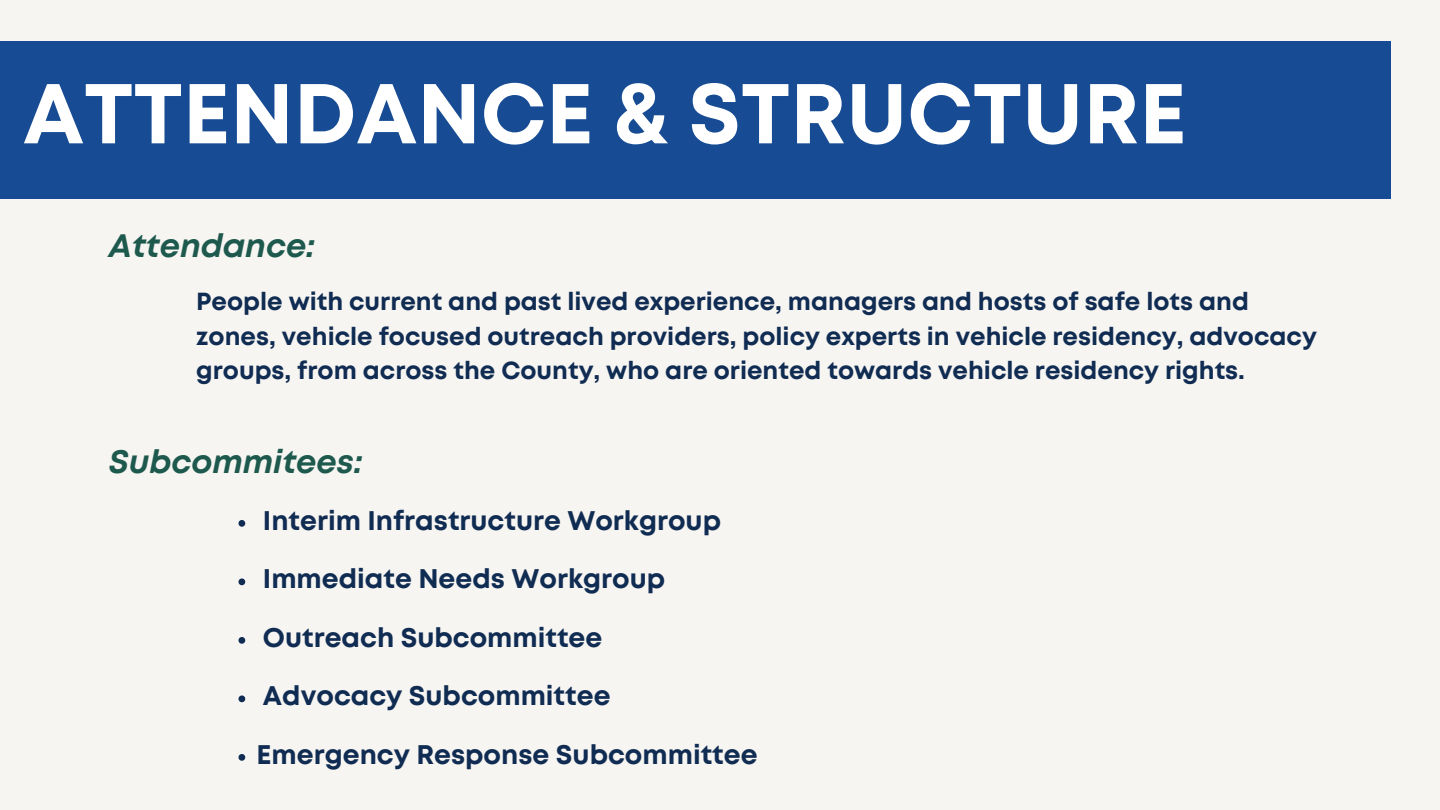
<style>
.page{position:relative;width:1440px;height:810px;background:#f7f5f2}
.page>*{position:absolute;margin:0;border:0;box-sizing:border-box;transform-origin:0 0}
.t1{font:700 84.6px "Mont";color:#fff}
.t2{font:italic 700 32.4px "Mont";color:#1e594e}
.t3{font:700 26.9px "Mont";color:#102c52}
.t4{font:700 24.7px/34.4px "Mont";color:#102c52}
</style>
<div class="page">
<div style="left:0;top:41px;width:1391px;height:158px;background:#174c94"></div>
<svg style="left:239px;top:520px;width:6px;height:7px"></svg>
<svg style="left:239px;top:578px;width:6px;height:7px"></svg>
<svg style="left:239px;top:637px;width:6px;height:7px"></svg>
<svg style="left:239px;top:695px;width:6px;height:7px"></svg>
<svg style="left:239px;top:754px;width:6px;height:7px"></svg>
<p class="t1" style="left:23px;top:82px;width:1165px">ATTENDANCE &amp; STRUCTURE</p>
<p class="t2" style="left:109px;top:233px;width:208px">Attendance:</p>
<p class="t4" style="left:196px;top:286px;width:1122px">People with current and past lived experience, managers and hosts of safe lots and zones, vehicle focused outreach providers, policy experts in vehicle residency, advocacy groups, from across the County, who are oriented towards vehicle residency rights.</p>
<p class="t2" style="left:109px;top:450px;width:255px">Subcommitees:</p>
<p class="t3" style="left:263px;top:510px;width:460px">Interim Infrastructure Workgroup</p>
<p class="t3" style="left:263px;top:569px;width:404px">Immediate Needs Workgroup</p>
<p class="t3" style="left:263px;top:627px;width:341px">Outreach Subcommittee</p>
<p class="t3" style="left:263px;top:686px;width:349px">Advocacy Subcommittee</p>
<p class="t3" style="left:257px;top:744px;width:503px">Emergency Response Subcommittee</p>
</div>
